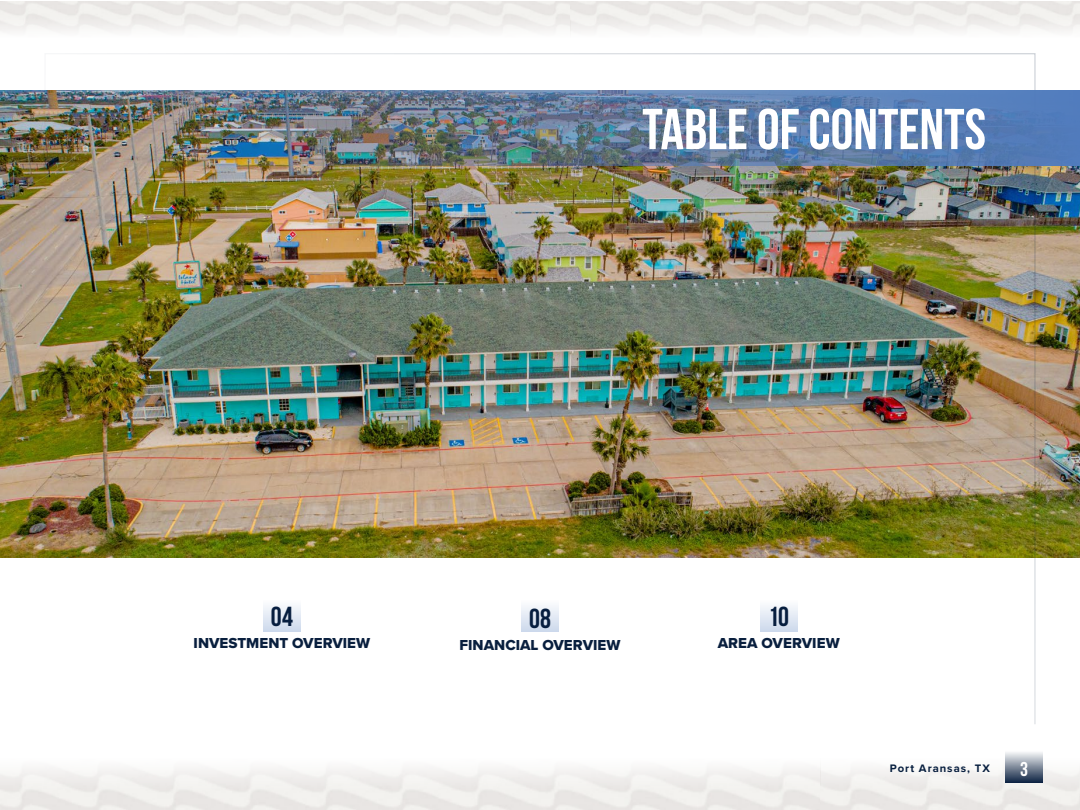
<style>
.page{position:relative;width:1080px;height:810px;background:#fff}
.page>*{position:absolute;margin:0;border:0;box-sizing:border-box;transform-origin:0 0}
.t1{font:700 57.5px "Bebas Neue";color:#fff}
.t2{font:700 27.5px "Bebas Neue";color:#071e3f}
.t3{font:700 20px "Bebas Neue";color:#fff}
.t4{font:15px "Proxima Nova Extrabld";color:#091f3e}
.t5{font:700 11.25px "Proxima Nova";letter-spacing:.09em;color:#081f3f}
</style>
<div class="page">
<img style="left:0;top:90px;width:1080px;height:467px">
<img style="left:44px;top:53px;width:992px;height:671px">
<img style="left:124px;top:90px;width:956px;height:76px">
<svg style="left:263px;top:599px;width:38px;height:33px"></svg>
<svg style="left:521px;top:599px;width:38px;height:33px"></svg>
<svg style="left:760px;top:599px;width:38px;height:33px"></svg>
<div style="left:1005px;top:751px;width:38px;height:32px;background:linear-gradient(to bottom,#f9f9fa,#122746)"></div>
<h1 class="t1" style="left:642px;top:98px;width:345px">TABLE OF CONTENTS</h1>
<h2 class="t2" style="left:271px;top:601px;width:23px">04</h2>
<p class="t4" style="left:194px;top:632px;width:178px">INVESTMENT OVERVIEW</p>
<h2 class="t2" style="left:529px;top:603px;width:23px">08</h2>
<p class="t4" style="left:459px;top:634px;width:163px">FINANCIAL OVERVIEW</p>
<h2 class="t2" style="left:768px;top:601px;width:22px">10</h2>
<p class="t4" style="left:718px;top:632px;width:123px">AREA OVERVIEW</p>
<p class="t5" style="left:890px;top:760px;width:102px">Port Aransas, TX</p>
<h3 class="t3" style="left:1020px;top:758px;width:9px">3</h3>
</div>
